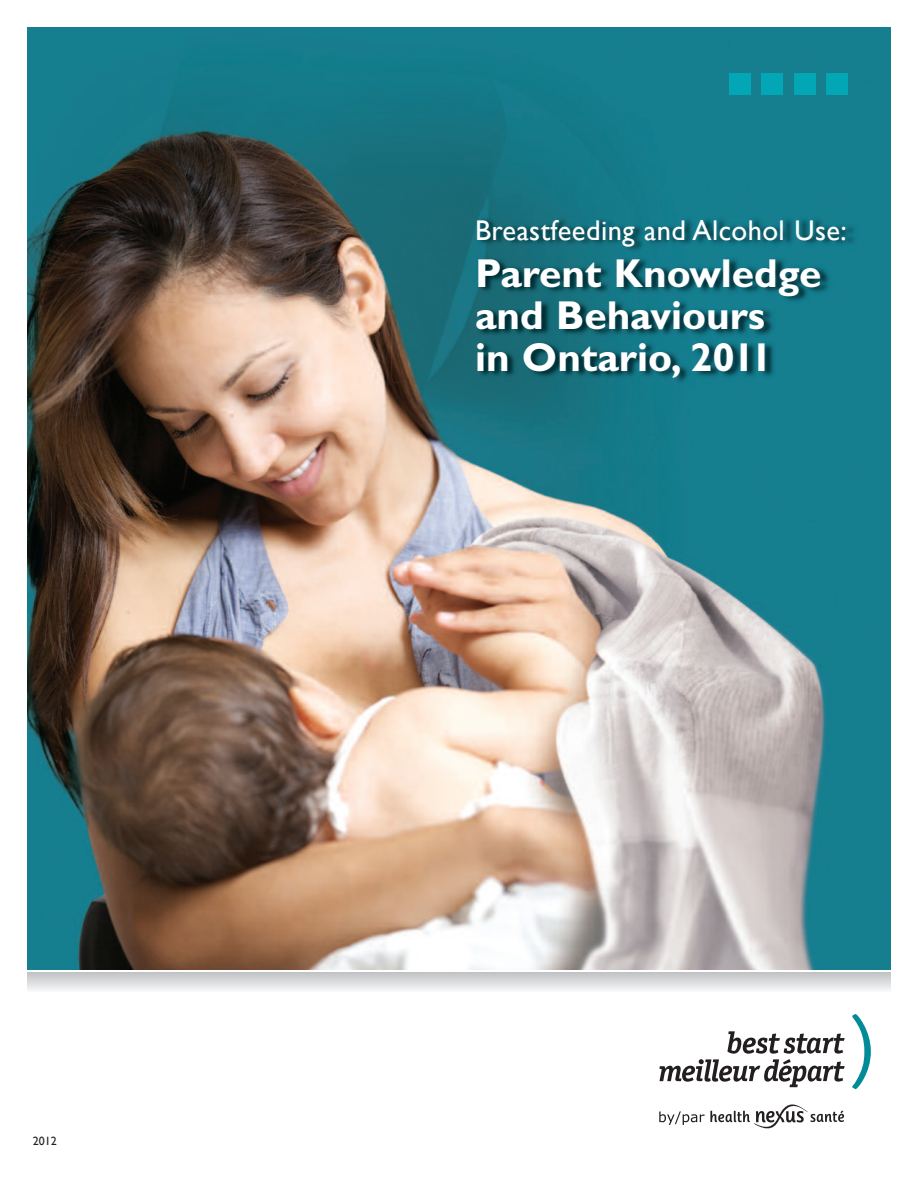
<style>
.page{position:relative;width:918px;height:1188px;background:#fff}
.page>*{position:absolute;margin:0;border:0;box-sizing:border-box;transform-origin:0 0}
.t1{font:700 40.5px/42px "Gill Sans";color:#fff}
.t2{font:28.5px "Gill Sans";letter-spacing:.015em;color:#fff}
.t3{font:12px "Gill Sans";color:#231f20}
</style>
<div class="page">
<img style="left:27px;top:27px;width:864px;height:943px">
<svg style="left:852px;top:1014px;width:19px;height:75px"></svg>
<svg style="left:659px;top:1031px;width:186px;height:56px"></svg>
<svg style="left:659px;top:1104px;width:185px;height:24px"></svg>
<div style="left:761px;top:73px;width:22px;height:21px;background:#03a6b4"></div>
<div style="left:729px;top:73px;width:22px;height:21px;background:#03a6b4"></div>
<div style="left:794px;top:73px;width:21px;height:21px;background:#03a6b4"></div>
<div style="left:826px;top:73px;width:22px;height:21px;background:#03a6b4"></div>
<svg style="left:27px;top:972px;width:864px;height:18px;background:#d9dadb"></svg>
<img style="left:465px;top:211px;width:426px;height:225px">
<p class="t3" style="left:33px;top:1134px;width:25px">2012</p>
<p class="t2" style="left:475px;top:214px;width:373px">Breastfeeding and Alcohol Use:</p>
<p class="t1" style="left:475px;top:256px;width:348px">Parent Knowledge and Behaviours<br>in Ontario, 2011</p>
</div>
